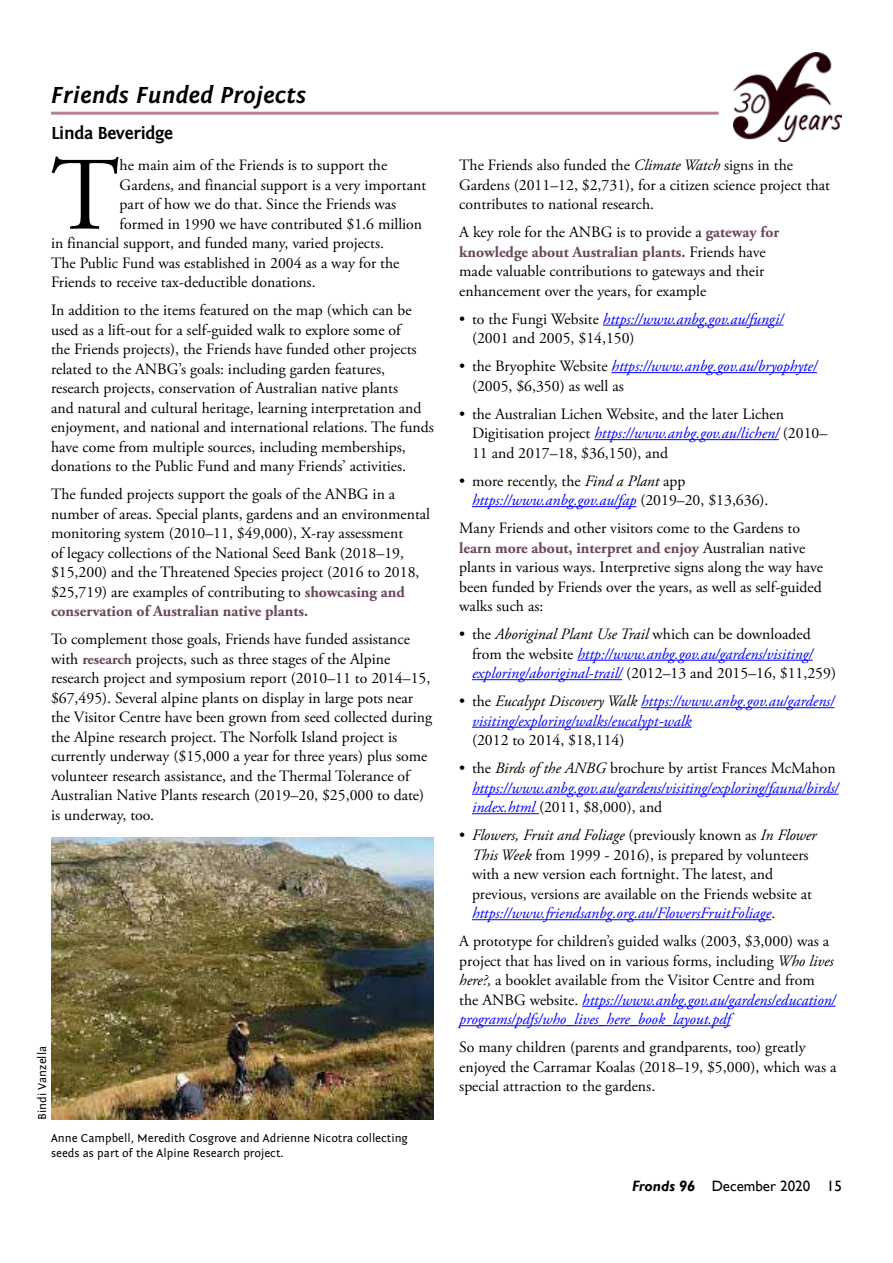
<style>
.page{position:relative;width:893px;height:1263px;background:#fff}
.page>*{position:absolute;margin:0;border:0;box-sizing:border-box;transform-origin:0 0}
.t1{font:103.95px "Adobe Garamond Pro";color:#000}
.t2{font:italic 700 24px "Fontin Sans";letter-spacing:.02em;color:#000}
.t3{font:700 18px "Fontin Sans";letter-spacing:-.02em;color:#000}
.t4{font:15.75px/19.5px "Adobe Garamond Pro";color:#000}
.t5{font:italic 15.75px/19.5px "Adobe Garamond Pro";color:#00f}
.t6{font:700 15.6px "Adobe Garamond Pro";color:#6a455c}
.t7{font:15px "Gill Sans";color:#000}
.t8{font:12px/15px "Fontin Sans";color:#000}
.s1{font-weight:700;font-size:15.6px;color:#6a455c}
.s2{font-weight:700;font-size:15px;color:#6a455c}
.s3{font-style:italic}
.s4{font-weight:400;font-size:15.75px;color:#000}
.s5{font-style:italic;color:#00f}
.s6{font-style:normal;color:#000}
.s7{color:#000}
.s8{font-weight:700;font-style:italic}
</style>
<div class="page">
<hr style="left:0;top:0;width:1px;height:1263px;background:#8fae8b">
<hr style="left:51px;top:112px;width:668px;height:3px;background:#b88295">
<hr style="left:603px;top:325px;width:180px;height:1px;background:#00f">
<hr style="left:611px;top:372px;width:206px;height:1px;background:#00f">
<hr style="left:594px;top:439px;width:185px;height:1px;background:#00f">
<hr style="left:472px;top:506px;width:164px;height:1px;background:#00f">
<hr style="left:577px;top:660px;width:236px;height:1px;background:#00f">
<hr style="left:472px;top:679px;width:150px;height:1px;background:#00f">
<hr style="left:641px;top:707px;width:193px;height:1px;background:#00f">
<hr style="left:472px;top:727px;width:220px;height:1px;background:#00f">
<hr style="left:472px;top:794px;width:366px;height:1px;background:#00f">
<hr style="left:472px;top:813px;width:67px;height:1px;background:#00f">
<hr style="left:472px;top:919px;width:299px;height:1px;background:#00f">
<hr style="left:582px;top:1006px;width:253px;height:1px;background:#00f">
<hr style="left:459px;top:1025px;width:272px;height:1px;background:#00f">
<img style="left:733px;top:52px;width:109px;height:89px">
<img style="left:51px;top:837px;width:383px;height:283px">
<h2 class="t2" style="left:51px;top:82px;width:256px">Friends Funded Projects</h2>
<p class="t3" style="left:51px;top:123px;width:124px">Linda Beveridge</p>
<h1 class="t1" style="left:51px;top:133px;width:70px">T</h1>
<p class="t4" style="left:120px;top:156px;width:269px">he main aim of the Friends is to support the</p>
<p class="t4" style="left:120px;top:175px;width:308px">Gardens, and financial support is a very important</p>
<p class="t4" style="left:120px;top:195px;width:278px">part of how we do that. Since the Friends was</p>
<p class="t4" style="left:120px;top:214px;width:304px">formed in 1990 we have contributed $1.6 million</p>
<p class="t4" style="left:51px;top:234px;width:335px">in financial support, and funded many, varied projects.</p>
<p class="t4" style="left:51px;top:253px;width:350px">The Public Fund was established in 2004 as a way for the</p>
<p class="t4" style="left:51px;top:273px;width:266px">Friends to receive tax-deductible donations.</p>
<p class="t4" style="left:51px;top:301px;width:384px">In addition to the items featured on the map (which can be used as a lift-out for a self-guided walk to explore some of<br>the Friends projects), the Friends have funded other projects related to the ANBG’s goals: including garden features, research projects, conservation of Australian native plants<br>and natural and cultural heritage, learning interpretation and enjoyment, and national and international relations. The funds have come from multiple sources, including memberships, donations to the Public Fund and many Friends’ activities.</p>
<p class="t4" style="left:51px;top:485px;width:381px">The funded projects support the goals of the ANBG in a number of areas. Special plants, gardens and an environmental monitoring system (2010–11, $49,000), X-ray assessment<br>of legacy collections of the National Seed Bank (2018–19, $15,200) and the Threatened Species project (2016 to 2018, $25,719) are examples of contributing to <span class="s1">showcasing and</span></p>
<p class="t6" style="left:51px;top:602px;width:259px">conservation of Australian native plants.</p>
<p class="t4" style="left:51px;top:630px;width:383px">To complement those goals, Friends have funded assistance with <span class="s2">research</span> projects, such as three stages of the Alpine research project and symposium report (2010–11 to 2014–15, $67,495). Several alpine plants on display in large pots near the Visitor Centre have been grown from seed collected during the Alpine research project. The Norfolk Island project is currently underway ($15,000 a year for three years) plus some volunteer research assistance, and the Thermal Tolerance of Australian Native Plants research (2019–20, $25,000 to date) is underway, too.</p>
<p class="t8" style="left:35px;top:1119px;width:75px;rotate:-90deg">Bindi Vanzella</p>
<p class="t8" style="left:51px;top:1131px;width:358px">Anne Campbell, Meredith Cosgrove and Adrienne Nicotra collecting seeds as part of the Alpine Research project.</p>
<p class="t4" style="left:459px;top:156px;width:372px">The Friends also funded the <span class="s3">Climate Watch</span> signs in the<br>Gardens (2011–12, $2,731), for a citizen science project that contributes to national research.</p>
<p class="t4" style="left:459px;top:223px;width:322px">A key role for the ANBG is to provide a <span class="s1">gateway for</span></p>
<p class="t6" style="left:459px;top:242px;width:308px">knowledge about Australian plants. <span class="s4">Friends have</span></p>
<p class="t4" style="left:459px;top:262px;width:307px">made valuable contributions to gateways and their enhancement over the years, for example</p>
<p class="t4" style="left:472px;top:309px;width:313px;text-indent:-13px">• to the Fungi Website <span class="s5">https://www.anbg.gov.au/fungi/ </span>(2001 and 2005, $14,150)</p>
<p class="t4" style="left:472px;top:357px;width:346px;text-indent:-13px">• the Bryophite Website <span class="s5">https://www.anbg.gov.au/bryophyte/ </span>(2005, $6,350) as well as</p>
<p class="t4" style="left:472px;top:404px;width:357px;text-indent:-13px">• the Australian Lichen Website, and the later Lichen<br>Digitisation project <span class="s5">https://www.anbg.gov.au/lichen/</span> (2010–<br>11 and 2017–18, $36,150), and</p>
<p class="t4" style="left:472px;top:471px;width:298px;text-indent:-13px">• more recently, the <span class="s3">Find a Plant</span> app <span class="s5">https://www.anbg.gov.au/fap</span> (2019–20, $13,636).</p>
<p class="t4" style="left:459px;top:519px;width:342px">Many Friends and other visitors come to the Gardens to</p>
<p class="t6" style="left:459px;top:538px;width:347px">learn more about, interpret and enjoy <span class="s4">Australian native</span></p>
<p class="t4" style="left:459px;top:558px;width:365px;text-align:justify">plants in various ways. Interpretive signs along the way have been funded by Friends over the years, as well as self-guided walks such as:</p>
<p class="t5" style="left:472px;top:625px;width:366px;text-indent:-13px"><span class="s6">• the</span> <span class="s7">Aboriginal Plant Use Trail</span> <span class="s6">which can be downloaded from the website</span> http://www.anbg.gov.au/gardens/visiting/ exploring/aboriginal-trail/ <span class="s6">(2012–13 and 2015–16, $11,259)</span></p>
<p class="t5" style="left:472px;top:692px;width:364px;text-indent:-13px"><span class="s6">• the</span> <span class="s7">Eucalypt Discovery Walk</span> https://www.anbg.gov.au/gardens/ visiting/exploring/walks/eucalypt-walk</p>
<p class="t4" style="left:472px;top:731px;width:154px">(2012 to 2014, $18,114)</p>
<p class="t5" style="left:472px;top:759px;width:368px;text-indent:-13px"><span class="s6">• the</span> <span class="s7">Birds of the ANBG</span> <span class="s6">brochure by artist Frances McMahon </span>https://www.anbg.gov.au/gardens/visiting/exploring/fauna/birds/ index.html <span class="s6">(2011, $8,000), and</span></p>
<p class="t4" style="left:472px;top:826px;width:346px;text-indent:-13px">• <span class="s3">Flowers, Fruit and Foliage</span> (previously known as <span class="s3">In Flower This Week</span> from 1999 - 2016), is prepared by volunteers with a new version each fortnight. The latest, and previous, versions are available on the Friends website at <span class="s5">https://www.friendsanbg.org.au/FlowersFruitFoliage</span>.</p>
<p class="t4" style="left:459px;top:932px;width:378px">A prototype for children’s guided walks (2003, $3,000) was a project that has lived on in various forms, including <span class="s3">Who lives here?,</span> a booklet available from the Visitor Centre and from the ANBG website. <span class="s5">https://www.anbg.gov.au/gardens/education/ programs/pdfs/who_lives_here_book_layout.pdf</span></p>
<p class="t4" style="left:459px;top:1038px;width:379px">So many children (parents and grandparents, too) greatly enjoyed the Carramar Koalas (2018–19, $5,000), which was a special attraction to the gardens.</p>
<p class="t7" style="left:632px;top:1177px;width:211px"><span class="s8">Fronds 96</span> December 2020 15</p>
</div>
